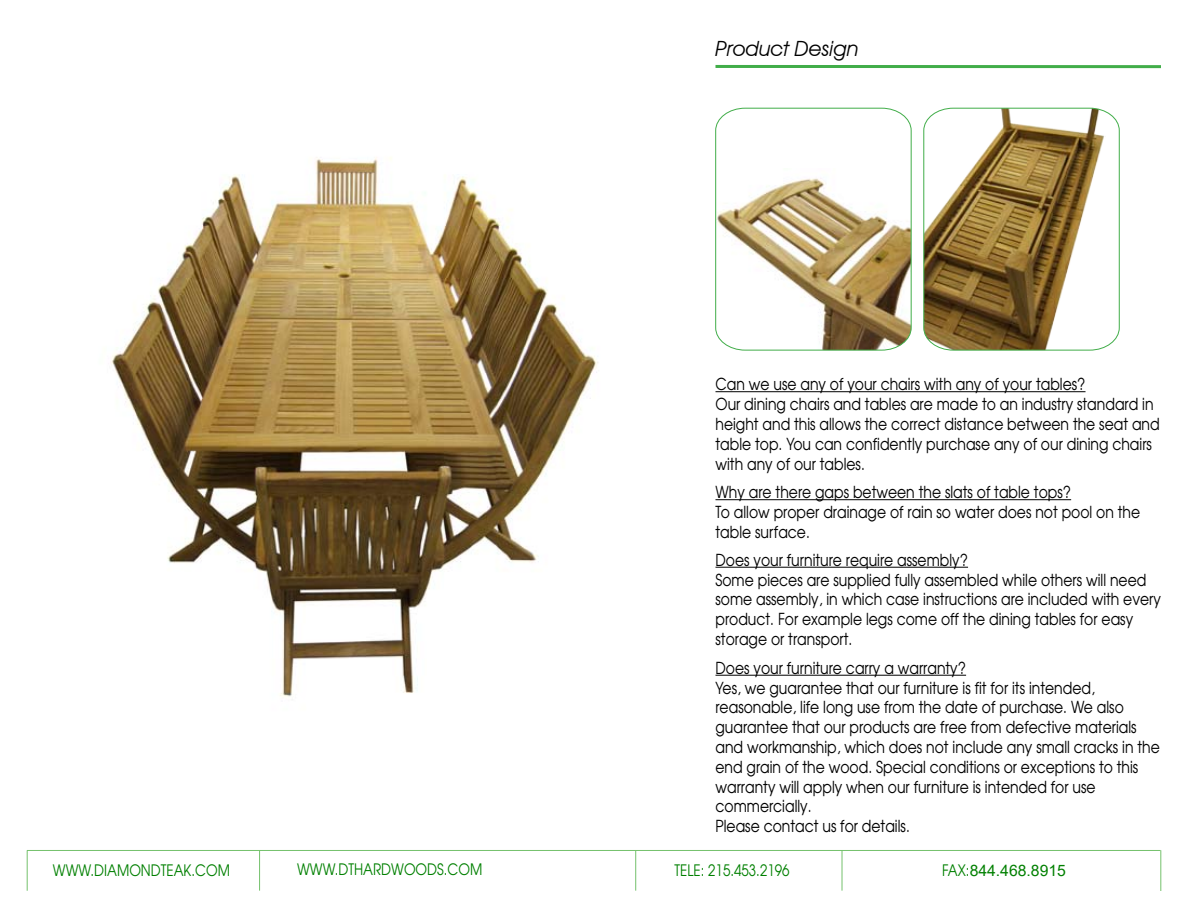
<style>
.page{position:relative;width:1188px;height:918px;background:#fff}
.page>*{position:absolute;margin:0;border:0;box-sizing:border-box;transform-origin:0 0}
.t1{font:italic 21px "Avant Garde IT Cby BT";color:#000}
.t2{font:100 16.5px/19.8px "Avant Garde";color:#000}
.t3{font:100 15.75px "Avant Garde";color:#008000}
.t4{font:15.75px "Arial";color:#008000}
.s1{font-family:"Avant Garde";font-weight:100}
</style>
<div class="page">
<hr style="left:716px;top:391px;width:370px;height:1px;background:#000">
<img style="left:111px;top:157px;width:487px;height:540px">
<hr style="left:716px;top:65px;width:445px;height:3px;background:#41ad49">
<hr style="left:27px;top:850px;width:1134px;height:1px;background:#74c16c">
<hr style="left:27px;top:850px;width:1px;height:41px;background:#74c16c">
<hr style="left:1161px;top:850px;width:1px;height:41px;background:#74c16c">
<hr style="left:259px;top:850px;width:1px;height:41px;background:#74c16c">
<hr style="left:635px;top:850px;width:1px;height:41px;background:#74c16c">
<hr style="left:842px;top:850px;width:1px;height:41px;background:#74c16c">
<svg style="left:923px;top:108px;width:197px;height:242px"></svg>
<svg style="left:715px;top:108px;width:197px;height:242px"></svg>
<hr style="left:716px;top:567px;width:252px;height:1px;background:#000">
<hr style="left:716px;top:499px;width:355px;height:1px;background:#000">
<hr style="left:716px;top:675px;width:250px;height:1px;background:#000">
<p class="t1" style="left:716px;top:36px;width:144px">Product Design</p>
<p class="t2" style="left:716px;top:374px;width:446px">Can we use any of your chairs with any of your tables?<br>Our dining chairs and tables are made to an industry standard in height and this allows the correct distance between the seat and table top. You can confidently purchase any of our dining chairs with any of our tables.</p>
<p class="t2" style="left:716px;top:482px;width:426px">Why are there gaps between the slats of table tops?<br>To allow proper drainage of rain so water does not pool on the table surface.</p>
<p class="t2" style="left:716px;top:550px;width:447px">Does your furniture require assembly?<br>Some pieces are supplied fully assembled while others will need some assembly, in which case instructions are included with every product. For example legs come off the dining tables for easy storage or transport.</p>
<p class="t2" style="left:716px;top:658px;width:446px">Does your furniture carry a warranty?<br>Yes, we guarantee that our furniture is fit for its intended, reasonable, life long use from the date of purchase. We also guarantee that our products are free from defective materials and workmanship, which does not include any small cracks in the end grain of the wood. Special conditions or exceptions to this warranty will apply when our furniture is intended for use commercially.<br>Please contact us for details.</p>
<p class="t3" style="left:53px;top:861px;width:179px">WWW.DIAMONDTEAK.COM</p>
<p class="t3" style="left:297px;top:860px;width:187px">WWW.DTHARDWOODS.COM</p>
<p class="t3" style="left:675px;top:861px;width:117px">TELE: 215.453.2196</p>
<p class="t4" style="left:942px;top:862px;width:125px"><span class="s1">FAX:</span>844.468.8915</p>
</div>
